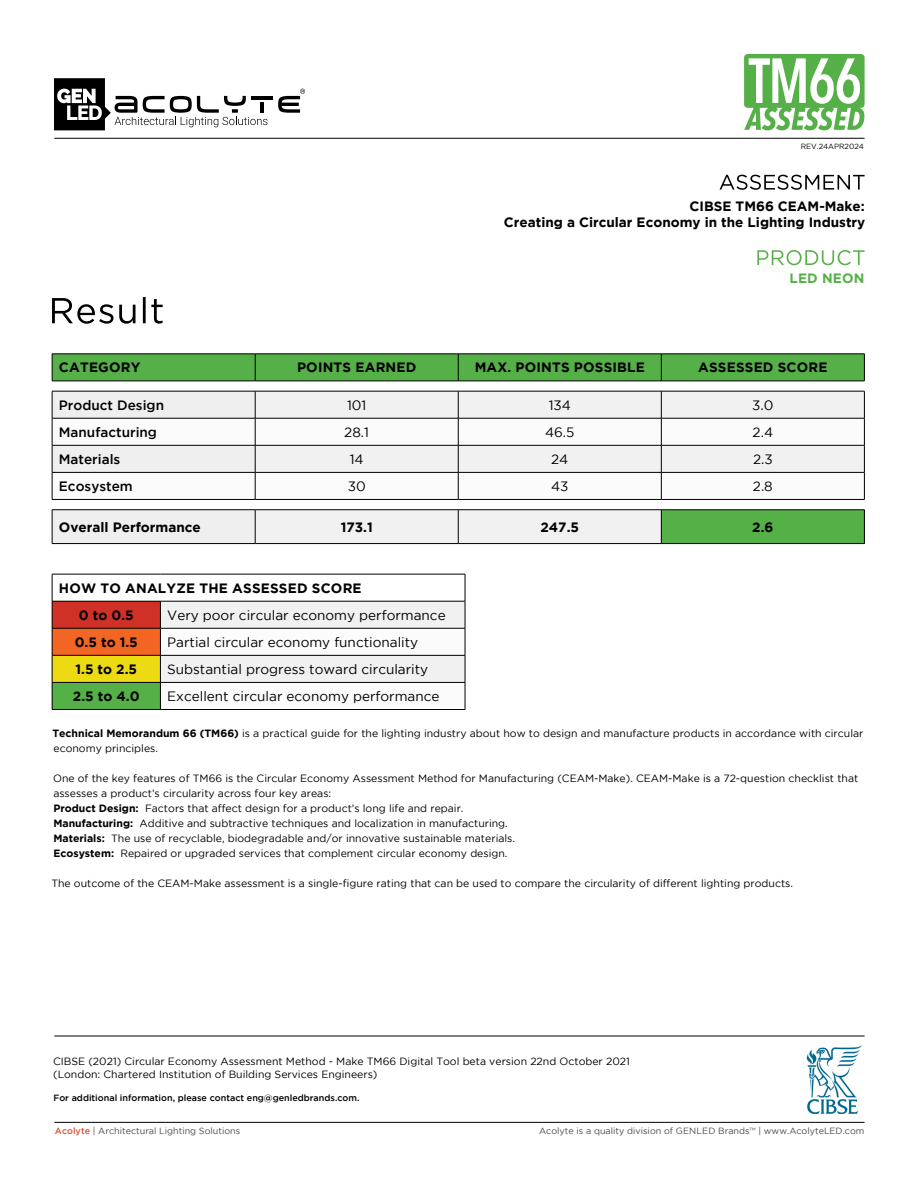
<style>
.page{position:relative;width:918px;height:1188px;background:#fff}
.page>*{position:absolute;margin:0;border:0;box-sizing:border-box;transform-origin:0 0}
.t1{font:700 13.5px/16.2px "Gotham";color:#000;text-align:right}
.t2{font:13.5px "Gotham";color:#000}
.t3{font:500 13.5px "Gotham";color:#000}
.t4{font:700 13.5px "Gotham";letter-spacing:.015em;color:#55b047}
.t5{font:10.5px/15px "Gotham";color:#000}
.t6{font:9px "Gotham";color:#4a4a4b}
.t7{font:500 9px "Gotham";color:#000}
.t8{font:7.5px "Gotham";color:#000}
.s1{font-weight:700}
.s2{font-weight:500;color:#db5337}
.s3{color:#58595b}
</style>
<div class="page">
<hr style="left:54px;top:1122px;width:811px;height:1px;background:#000">
<svg style="left:744px;top:54px;width:121px;height:76px"></svg>
<svg style="left:720px;top:175px;width:145px;height:15px"></svg>
<svg style="left:757px;top:250px;width:108px;height:15px"></svg>
<svg style="left:52px;top:297px;width:111px;height:27px"></svg>
<hr style="left:54px;top:138px;width:811px;height:1px;background:#000">
<hr style="left:54px;top:1036px;width:811px;height:1px;background:#000">
<svg style="left:256px;top:392px;width:405px;height:151px;fill:#f1f1f2"></svg>
<svg style="left:256px;top:419px;width:405px;height:80px"></svg>
<div style="left:661px;top:510px;width:203px;height:34px;background:#55b047"></div>
<svg style="left:52px;top:354px;width:813px;height:27px;background:#51a944"></svg>
<hr style="left:52px;top:381px;width:203px;height:1px;background:#000">
<hr style="left:255px;top:381px;width:203px;height:1px;background:#000">
<hr style="left:458px;top:381px;width:203px;height:1px;background:#000">
<hr style="left:661px;top:381px;width:204px;height:1px;background:#000">
<hr style="left:255px;top:391px;width:203px;height:1px;background:#000">
<hr style="left:458px;top:391px;width:203px;height:1px;background:#000">
<hr style="left:255px;top:418px;width:203px;height:1px;background:#000">
<hr style="left:458px;top:418px;width:203px;height:1px;background:#000">
<hr style="left:255px;top:445px;width:203px;height:1px;background:#000">
<hr style="left:458px;top:445px;width:203px;height:1px;background:#000">
<hr style="left:255px;top:472px;width:203px;height:1px;background:#000">
<svg style="left:52px;top:391px;width:204px;height:152px"></svg>
<hr style="left:458px;top:472px;width:203px;height:1px;background:#000">
<svg style="left:458px;top:391px;width:1px;height:108px"></svg>
<svg style="left:661px;top:391px;width:204px;height:108px"></svg>
<hr style="left:52px;top:499px;width:203px;height:1px;background:#000">
<hr style="left:255px;top:499px;width:203px;height:1px;background:#000">
<hr style="left:458px;top:499px;width:203px;height:1px;background:#000">
<hr style="left:661px;top:499px;width:204px;height:1px;background:#000">
<hr style="left:52px;top:509px;width:203px;height:1px;background:#000">
<hr style="left:52px;top:510px;width:1px;height:33px;background:#000">
<hr style="left:255px;top:509px;width:203px;height:1px;background:#000">
<hr style="left:255px;top:510px;width:1px;height:33px;background:#000">
<hr style="left:458px;top:509px;width:203px;height:1px;background:#000">
<hr style="left:458px;top:510px;width:1px;height:33px;background:#000">
<hr style="left:661px;top:509px;width:204px;height:1px;background:#000">
<hr style="left:661px;top:510px;width:1px;height:33px;background:#000">
<hr style="left:864px;top:510px;width:1px;height:33px;background:#000">
<hr style="left:52px;top:543px;width:203px;height:1px;background:#000">
<hr style="left:255px;top:543px;width:203px;height:1px;background:#000">
<hr style="left:458px;top:543px;width:203px;height:1px;background:#000">
<hr style="left:661px;top:543px;width:204px;height:1px;background:#000">
<div style="left:52px;top:601px;width:108px;height:27px;background:#d03127"></div>
<div style="left:52px;top:628px;width:108px;height:27px;background:#f26522"></div>
<div style="left:52px;top:655px;width:108px;height:27px;background:#ecdb13"></div>
<div style="left:52px;top:682px;width:108px;height:28px;background:#55b047"></div>
<hr style="left:52px;top:628px;width:108px;height:1px;background:#000">
<hr style="left:52px;top:655px;width:108px;height:1px;background:#000">
<hr style="left:52px;top:682px;width:108px;height:1px;background:#000">
<hr style="left:52px;top:709px;width:108px;height:1px;background:#000">
<hr style="left:52px;top:574px;width:108px;height:1px;background:#000">
<svg style="left:52px;top:574px;width:1px;height:135px"></svg>
<svg style="left:160px;top:574px;width:306px;height:136px"></svg>
<hr style="left:52px;top:601px;width:108px;height:1px;background:#000">
<hr style="left:160px;top:601px;width:305px;height:1px;background:#000">
<svg style="left:54px;top:78px;width:213px;height:52px"></svg>
<hr style="left:260px;top:103px;width:4px;height:10px;background:#000">
<hr style="left:251px;top:96px;width:22px;height:3px;background:#000">
<svg style="left:278px;top:89px;width:27px;height:24px"></svg>
<img style="left:806px;top:1045px;width:56px;height:68px">
<p class="t8" style="left:801px;top:142px;width:65px">REV.24APR2024</p>
<p class="t1" style="left:504px;top:198px;width:363px">CIBSE TM66 CEAM-Make:<br>Creating a Circular Economy in the Lighting Industry</p>
<p class="t4" style="left:790px;top:271px;width:76px">LED NEON</p>
<p class="t1" style="left:59px;top:359px;width:83px">CATEGORY</p>
<p class="t1" style="left:297px;top:359px;width:121px">POINTS EARNED</p>
<p class="t1" style="left:475px;top:359px;width:172px">MAX. POINTS POSSIBLE</p>
<p class="t1" style="left:698px;top:359px;width:131px">ASSESSED SCORE</p>
<p class="t3" style="left:59px;top:397px;width:107px">Product Design</p>
<p class="t2" style="left:347px;top:397px;width:21px">101</p>
<p class="t2" style="left:549px;top:397px;width:24px">134</p>
<p class="t2" style="left:752px;top:397px;width:23px">3.0</p>
<p class="t3" style="left:59px;top:424px;width:100px">Manufacturing</p>
<p class="t2" style="left:344px;top:424px;width:26px">28.1</p>
<p class="t2" style="left:545px;top:424px;width:31px">46.5</p>
<p class="t2" style="left:753px;top:424px;width:22px">2.4</p>
<p class="t3" style="left:59px;top:451px;width:63px">Materials</p>
<p class="t2" style="left:350px;top:452px;width:15px">14</p>
<p class="t2" style="left:551px;top:452px;width:19px">24</p>
<p class="t2" style="left:753px;top:452px;width:21px">2.3</p>
<p class="t3" style="left:59px;top:478px;width:75px">Ecosystem</p>
<p class="t2" style="left:348px;top:479px;width:19px">30</p>
<p class="t2" style="left:551px;top:479px;width:19px">43</p>
<p class="t2" style="left:753px;top:479px;width:21px">2.8</p>
<p class="t1" style="left:59px;top:518px;width:143px">Overall Performance</p>
<p class="t1" style="left:341px;top:518px;width:34px">173.1</p>
<p class="t1" style="left:541px;top:518px;width:40px">247.5</p>
<p class="t1" style="left:752px;top:518px;width:23px">2.6</p>
<p class="t1" style="left:79px;top:574px;width:284px;line-height:27.2px;text-align:left;text-indent:-20px">HOW TO ANALYZE THE ASSESSED SCORE<br>0 to 0.5</p>
<p class="t2" style="left:167px;top:607px;width:280px">Very poor circular economy performance</p>
<p class="t1" style="left:75px;top:634px;width:65px">0.5 to 1.5</p>
<p class="t2" style="left:167px;top:635px;width:253px">Partial circular economy functionality</p>
<p class="t1" style="left:75px;top:661px;width:63px">1.5 to 2.5</p>
<p class="t2" style="left:167px;top:662px;width:263px">Substantial progress toward circularity</p>
<p class="t1" style="left:73px;top:688px;width:68px">2.5 to 4.0</p>
<p class="t2" style="left:167px;top:689px;width:274px">Excellent circular economy performance</p>
<p class="t5" style="left:52px;top:725px;width:813px"><span class="s1">Technical Memorandum 66 (TM66)</span> is a practical guide for the lighting industry about how to design and manufacture products in accordance with circular economy principles.</p>
<p class="t5" style="left:53px;top:770px;width:807px">One of the key features of TM66 is the Circular Economy Assessment Method for Manufacturing (CEAM-Make). CEAM-Make is a 72-question checklist that assesses a product’s circularity across four key areas:<br><span class="s1">Product Design:</span> Factors that affect design for a product’s long life and repair.<br><span class="s1">Manufacturing:</span> Additive and subtractive techniques and localization in manufacturing.<br><span class="s1">Materials:</span> The use of recyclable, biodegradable and/or innovative sustainable materials.<br><span class="s1">Ecosystem:</span> Repaired or upgraded services that complement circular economy design.</p>
<p class="t5" style="left:51px;top:875px;width:743px">The outcome of the CEAM-Make assessment is a single-figure rating that can be used to compare the circularity of different lighting products.</p>
<p class="t5" style="left:53px;top:1055px;width:578px;line-height:12.6px">CIBSE (2021) Circular Economy Assessment Method - Make TM66 Digital Tool beta version 22nd October 2021 (London: Chartered Institution of Building Services Engineers)</p>
<p class="t7" style="left:53px;top:1093px;width:307px">For additional information, please contact eng@genledbrands.com.</p>
<p class="t6" style="left:55px;top:1126px;width:187px"><span class="s2">Acolyte</span> | Architectural Lighting Solutions</p>
<p class="t6" style="left:539px;top:1126px;width:327px">Acolyte is a quality division of GENLED Brands<span class="s3">™</span> | www.AcolyteLED.com</p>
</div>
